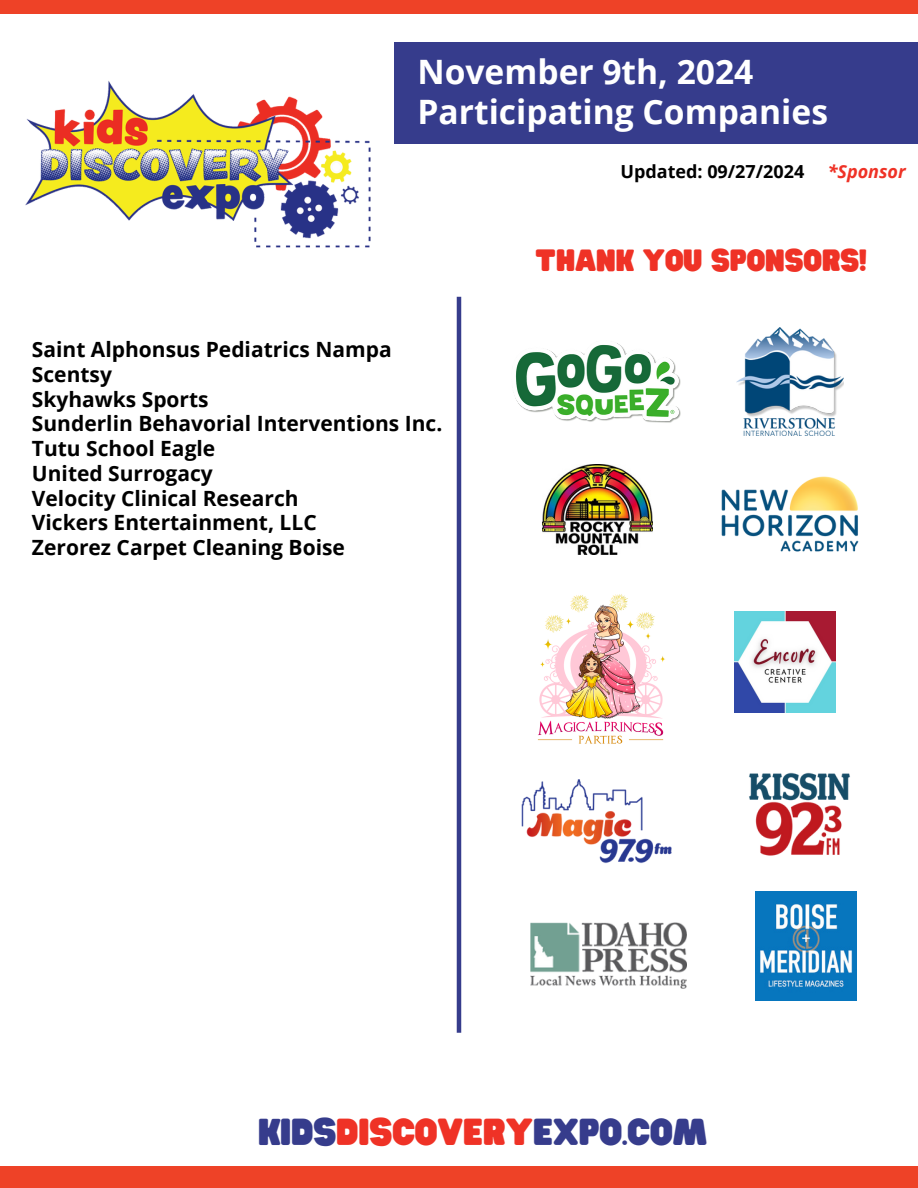
<style>
.page{position:relative;width:918px;height:1188px;background:#fff}
.page>*{position:absolute;margin:0;border:0;box-sizing:border-box;transform-origin:0 0}
.t1{font:700 33.6px/40.7px "Open Sans";color:#fff}
.t2{font:33px "Hitand Run";color:#363c8c}
.t3{font:27px "Hitand Run";color:#ef3226}
.t4{font:700 21px/24.8px "Open Sans";color:#000}
.t5{font:700 18px "Open Sans";color:#000}
.t6{font:italic 700 18px "Open Sans";color:#ef3226}
.s1{color:#ef3226}
</style>
<div class="page">
<div style="left:0;top:0;width:918px;height:13px;background:#ee4227"></div>
<div style="left:0;top:1167px;width:918px;height:21px;background:#ee4227"></div>
<div style="left:395px;top:42px;width:523px;height:102px;background:#363c8c"></div>
<img style="left:515px;top:343px;width:166px;height:80px">
<img style="left:543px;top:464px;width:110px;height:90px">
<img style="left:734px;top:612px;width:101px;height:101px">
<img style="left:521px;top:779px;width:151px;height:84px">
<img style="left:749px;top:772px;width:101px;height:84px">
<img style="left:721px;top:476px;width:138px;height:76px">
<img style="left:530px;top:922px;width:157px;height:67px">
<img style="left:756px;top:892px;width:101px;height:109px">
<hr style="left:457px;top:297px;width:4px;height:736px;background:#363c8c">
<img style="left:537px;top:594px;width:128px;height:150px">
<img style="left:736px;top:328px;width:107px;height:108px">
<img style="left:25px;top:81px;width:346px;height:167px">
<p class="t1" style="left:417px;top:50px;width:412px">November 9th, 2024<br>Participating Companies</p>
<p class="t5" style="left:621px;top:159px;width:185px">Updated: 09/27/2024</p>
<h1 class="t6" style="left:828px;top:159px;width:79px">*Sponsor</h1>
<p class="t4" style="left:32px;top:337px;width:412px">Saint Alphonsus Pediatrics Nampa<br>Scentsy<br>Skyhawks Sports<br>Sunderlin Behavorial Interventions Inc.<br>Tutu School Eagle<br>United Surrogacy<br>Velocity Clinical Research<br>Vickers Entertainment, LLC<br>Zerorez Carpet Cleaning Boise</p>
<p class="t3" style="left:535px;top:245px;width:333px">THANK YOU SPONSORS!</p>
<p class="t2" style="left:258px;top:1114px;width:450px">KIDS<span class="s1">DISCOVERY</span>EXPO.COM</p>
</div>
